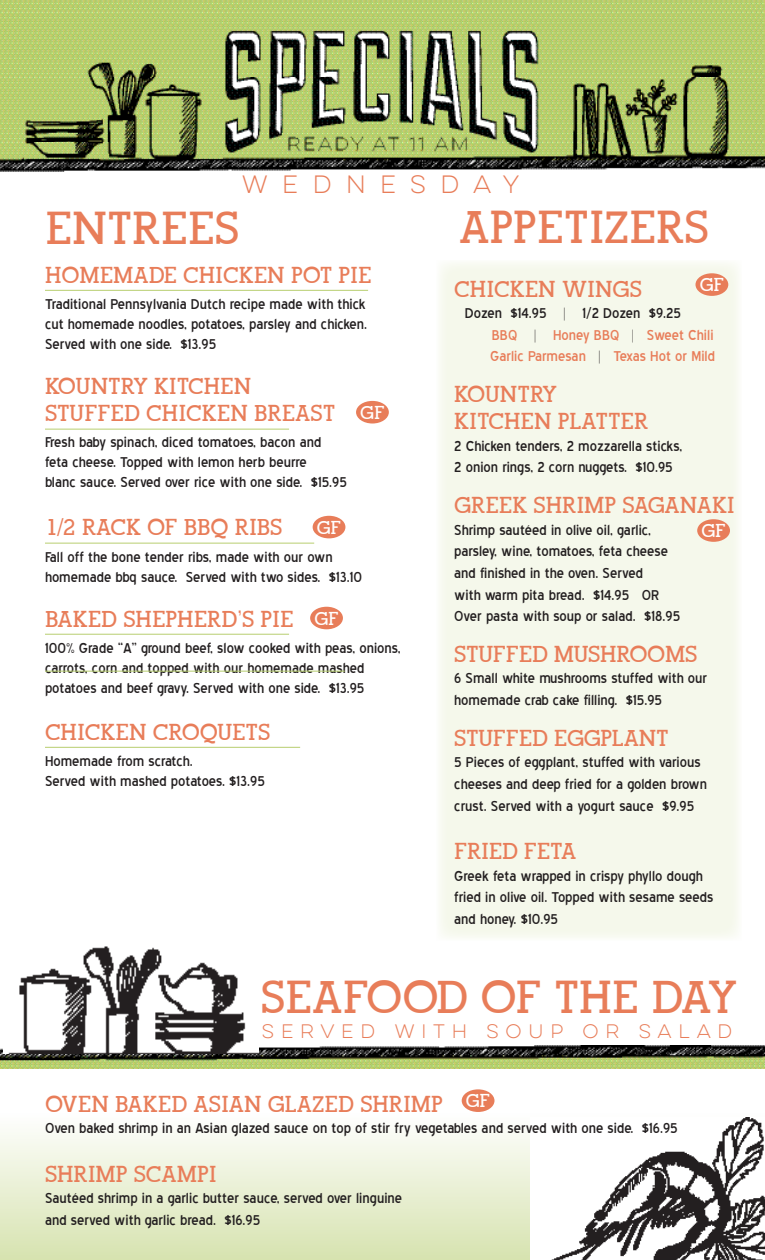
<style>
.page{position:relative;width:765px;height:1260px;background:#fff}
.page>*{position:absolute;margin:0;border:0;box-sizing:border-box;transform-origin:0 0}
.t1{font:700 45px "Alexandria FLF";color:#e87d59}
.t2{font:700 22.5px/27px "Alexandria FLF";color:#e87d59}
.t3{font:22.5px "Lulo Clean One";letter-spacing:.445em;color:#e87d59}
.t4{font:700 18.25px "Alexandria FLF";color:#fff}
.t5{font:18px/20px "Blue Highway";color:#231f20}
.t6{font:18px "Blue Highway";color:#e87d59}
.t7{font:17.5px "Lulo Clean One";letter-spacing:.185em;color:#e87d59}
.s1{color:#231f20}
</style>
<div class="page">
<div style="left:0;top:1114px;width:765px;height:146px;background:linear-gradient(to bottom,#fefefe,#d7e3b0)"></div>
<img style="left:0;top:1046px;width:765px;height:23px">
<img style="left:0;top:0;width:765px;height:171px">
<img style="left:4px;top:946px;width:255px;height:108px">
<img style="left:530px;top:1118px;width:235px;height:142px">
<hr style="left:45px;top:290px;width:323px;height:1px;background:#b8ce6f">
<hr style="left:45px;top:543px;width:269px;height:1px;background:#b8ce6f">
<hr style="left:45px;top:671px;width:300px;height:1px;background:#b8ce6f">
<hr style="left:45px;top:634px;width:244px;height:1px;background:#b8ce6f">
<div style="left:310px;top:607px;width:33px;height:22px;background:#e87d59;border-radius:50%"></div>
<div style="left:356px;top:401px;width:33px;height:23px;background:#e87d59;border-radius:50%"></div>
<hr style="left:45px;top:747px;width:255px;height:1px;background:#b8ce6f">
<div style="left:313px;top:516px;width:32px;height:22px;background:#e87d59;border-radius:50%"></div>
<div style="left:462px;top:1089px;width:33px;height:23px;background:#e87d59;border-radius:50%"></div>
<div style="left:437px;top:260px;width:305px;height:681px;background:#f5f8eb"></div>
<div style="left:696px;top:273px;width:32px;height:23px;background:#e87d59;border-radius:50%"></div>
<div style="left:697px;top:519px;width:33px;height:23px;background:#e87d59;border-radius:50%"></div>
<hr style="left:45px;top:429px;width:244px;height:1px;background:#b8ce6f">
<p class="t3" style="left:242px;top:169px;width:283px">WEDNESDAY</p>
<p class="t1" style="left:45px;top:205px;width:196px">ENTREES</p>
<p class="t2" style="left:45px;top:262px;width:328px">HOMEMADE CHICKEN POT PIE</p>
<p class="t5" style="left:45px;top:294px;width:324px">Traditional Pennsylvania Dutch recipe made with thick cut homemade noodles, potatoes, parsley and chicken.</p>
<p class="t5" style="left:45px;top:334px;width:173px">Served with one side. $13.95</p>
<p class="t2" style="left:45px;top:373px;width:292px">KOUNTRY KITCHEN<br>STUFFED CHICKEN BREAST</p>
<p class="t5" style="left:45px;top:433px;width:303px">Fresh baby spinach, diced tomatoes, bacon and feta cheese. Topped with lemon herb beurre<br>blanc sauce. Served over rice with one side. $15.95</p>
<p class="t2" style="left:45px;top:514px;width:239px">1/2 RACK OF BBQ RIBS</p>
<p class="t5" style="left:45px;top:547px;width:319px">Fall off the bone tender ribs, made with our own homemade bbq sauce. Served with two sides. $13.10</p>
<p class="t2" style="left:45px;top:606px;width:250px">BAKED SHEPHERD’S PIE</p>
<p class="t5" style="left:45px;top:638px;width:357px">100% Grade “A” ground beef, slow cooked with peas, onions, carrots, corn and topped with our homemade mashed potatoes and beef gravy. Served with one side. $13.95</p>
<p class="t2" style="left:45px;top:719px;width:227px">CHICKEN CROQUETS</p>
<p class="t5" style="left:45px;top:752px;width:149px">Homemade from scratch.</p>
<p class="t5" style="left:45px;top:772px;width:221px">Served with mashed potatoes. $13.95</p>
<p class="t4" style="left:360px;top:403px;width:26px">GF</p>
<p class="t4" style="left:317px;top:518px;width:26px">GF</p>
<p class="t4" style="left:314px;top:608px;width:26px">GF</p>
<p class="t1" style="left:459px;top:203px;width:251px">APPETIZERS</p>
<p class="t4" style="left:700px;top:275px;width:26px">GF</p>
<p class="t2" style="left:454px;top:276px;width:189px">CHICKEN WINGS</p>
<p class="t5" style="left:465px;top:304px;width:218px">Dozen $14.95 | 1/2 Dozen $9.25</p>
<p class="t6" style="left:492px;top:327px;width:223px">BBQ <span class="s1">|</span> Honey BBQ <span class="s1">|</span> Sweet Chili</p>
<p class="t6" style="left:490px;top:349px;width:226px">Garlic Parmesan <span class="s1">|</span> Texas Hot or Mild</p>
<p class="t2" style="left:454px;top:381px;width:196px">KOUNTRY<br>KITCHEN PLATTER</p>
<p class="t5" style="left:454px;top:435px;width:229px;line-height:21.6px">2 Chicken tenders, 2 mozzarella sticks,<br>2 onion rings, 2 corn nuggets. $10.95</p>
<p class="t2" style="left:454px;top:492px;width:282px">GREEK SHRIMP SAGANAKI</p>
<p class="t5" style="left:454px;top:520px;width:198px">Shrimp sautéed in olive oil, garlic,</p>
<p class="t5" style="left:454px;top:541px;width:215px;line-height:21.6px">parsley, wine, tomatoes, feta cheese and finished in the oven. Served with warm pita bread. $14.95 OR</p>
<p class="t5" style="left:454px;top:606px;width:228px">Over pasta with soup or salad. $18.95</p>
<p class="t2" style="left:454px;top:641px;width:244px">STUFFED MUSHROOMS</p>
<p class="t5" style="left:454px;top:668px;width:255px;line-height:21.6px">6 Small white mushrooms stuffed with our homemade crab cake filling. $15.95</p>
<p class="t2" style="left:454px;top:725px;width:216px">STUFFED EGGPLANT</p>
<p class="t5" style="left:454px;top:752px;width:255px;line-height:21.6px">5 Pieces of eggplant, stuffed with various cheeses and deep fried for a golden brown crust. Served with a yogurt sauce $9.95</p>
<p class="t2" style="left:454px;top:838px;width:124px">FRIED FETA</p>
<p class="t5" style="left:454px;top:866px;width:250px">Greek feta wrapped in crispy phyllo dough</p>
<p class="t5" style="left:454px;top:888px;width:261px">fried in olive oil. Topped with sesame seeds</p>
<p class="t5" style="left:454px;top:909px;width:105px">and honey. $10.95</p>
<p class="t4" style="left:701px;top:521px;width:26px">GF</p>
<p class="t1" style="left:261px;top:973px;width:478px">SEAFOOD OF THE DAY</p>
<p class="t7" style="left:262px;top:1019px;width:475px">SERVED WITH SOUP OR SALAD</p>
<p class="t4" style="left:466px;top:1091px;width:26px">GF</p>
<p class="t2" style="left:45px;top:1090px;width:399px">OVEN BAKED ASIAN GLAZED SHRIMP</p>
<p class="t5" style="left:45px;top:1118px;width:634px">Oven baked shrimp in an Asian glazed sauce on top of stir fry vegetables and served with one side. $16.95</p>
<p class="t2" style="left:45px;top:1161px;width:173px">SHRIMP SCAMPI</p>
<p class="t5" style="left:45px;top:1189px;width:359px">Sautéed shrimp in a garlic butter sauce, served over linguine</p>
<p class="t5" style="left:45px;top:1210px;width:217px">and served with garlic bread. $16.95</p>
</div>
